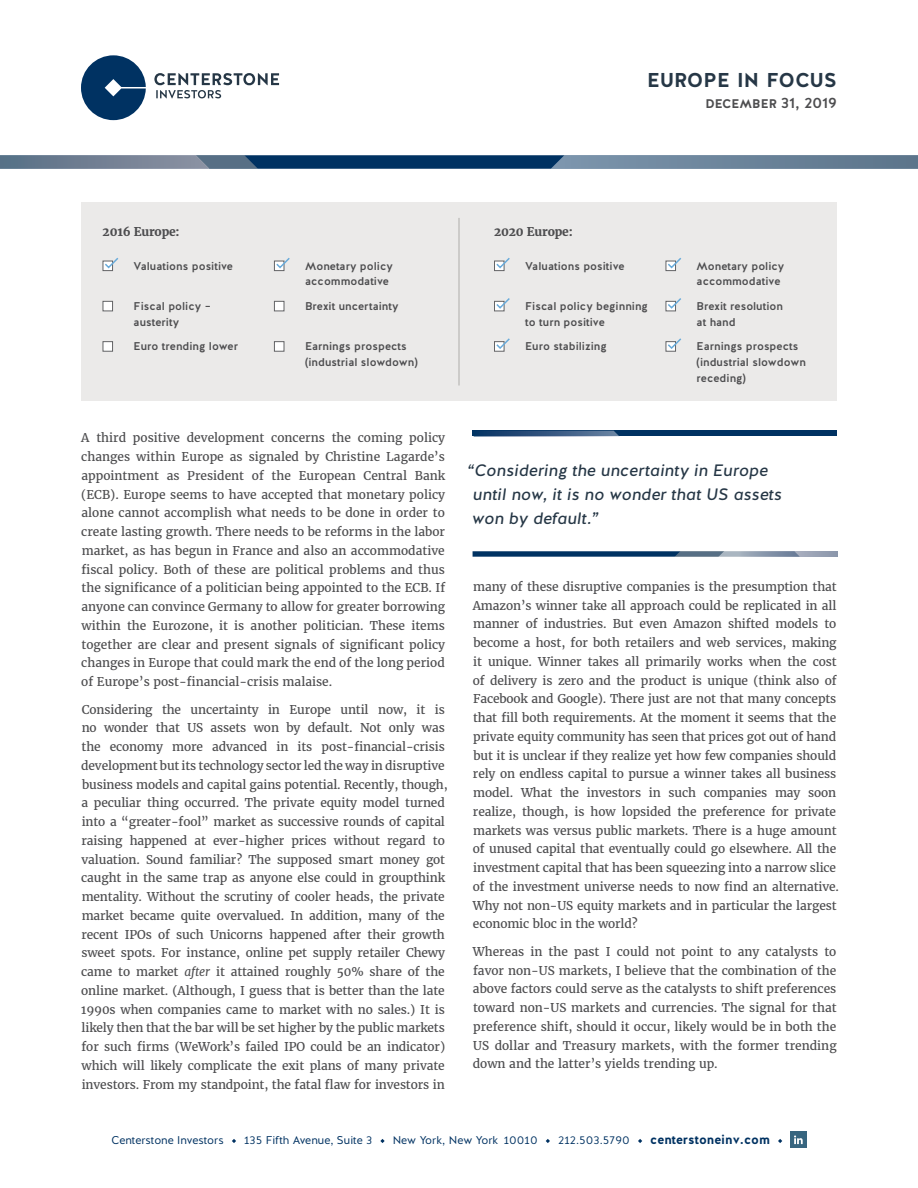
<style>
.page{position:relative;width:918px;height:1188px;background:#fff}
.page>*{position:absolute;margin:0;border:0;box-sizing:border-box;transform-origin:0 0}
._1A_Head_16_18{font:24px "Halis GR S Medium";color:#263746}
._4B_Callout_11_16{font:italic 16.5px/24px "Halis GR";color:#263746}
._2A_Body_Intro_10_14{font:15px "Halis GR S Medium";color:#4d4d4f}
.t1{font:700 12.75px "Halis GR";color:#003262}
._2B_Body_8_12_5{font:12px/18.8px "Merriweather";letter-spacing:-.01em;color:#4d4d4f;text-align:justify}
._2B_Body_8_12_5-2{font:700 12px "Merriweather";letter-spacing:-.015em;color:#4d4d4f}
._3A_Sidebar_7_5_10_5{font:500 11.25px/15.8px "Halis GR";color:#4d4d4f}
.t2{font:11.25px "Halis GR";color:#003262}
.s1{font-style:italic}
</style>
<div class="page">
<svg style="left:232px;top:1139px;width:4px;height:4px"></svg>
<svg style="left:380px;top:1139px;width:5px;height:4px"></svg>
<svg style="left:546px;top:1139px;width:4px;height:4px"></svg>
<svg style="left:638px;top:1139px;width:4px;height:4px"></svg>
<svg style="left:778px;top:1139px;width:4px;height:4px"></svg>
<div style="left:790px;top:1132px;width:17px;height:16px;background:#37657f"></div>
<svg style="left:794px;top:1135px;width:9px;height:9px"></svg>
<svg style="left:0;top:155px;width:918px;height:14px;background:#4c6a88"></svg>
<div style="left:81px;top:55px;width:65px;height:65px;background:#003262;border-radius:32px"></div>
<svg style="left:154px;top:73px;width:125px;height:25px"></svg>
<div style="left:473px;top:431px;width:364px;height:5px;background:#003262"></div>
<svg style="left:483px;top:431px;width:136px;height:5px"></svg>
<svg style="left:473px;top:551px;width:364px;height:6px;background:#496989"></svg>
<div style="left:81px;top:202px;width:756px;height:199px;background:#ebeae9"></div>
<div style="left:274px;top:261px;width:10px;height:10px;background:#6d6e70"></div>
<div style="left:103px;top:301px;width:10px;height:10px;background:#fff;border:1px solid #636466"></div>
<div style="left:274px;top:301px;width:10px;height:10px;background:#fff;border:1px solid #636466"></div>
<div style="left:103px;top:341px;width:10px;height:11px;background:#fff;border:1px solid #636466"></div>
<div style="left:274px;top:341px;width:10px;height:11px;background:#fff;border:1px solid #636466"></div>
<svg style="left:494px;top:261px;width:10px;height:10px"></svg>
<svg style="left:494px;top:301px;width:10px;height:10px"></svg>
<svg style="left:494px;top:341px;width:10px;height:11px"></svg>
<svg style="left:666px;top:350px;width:10px;height:2px"></svg>
<svg style="left:103px;top:257px;width:16px;height:13px"></svg>
<svg style="left:275px;top:257px;width:15px;height:13px"></svg>
<svg style="left:495px;top:257px;width:15px;height:13px"></svg>
<svg style="left:666px;top:257px;width:16px;height:13px"></svg>
<svg style="left:495px;top:298px;width:15px;height:12px"></svg>
<svg style="left:666px;top:298px;width:15px;height:12px"></svg>
<svg style="left:495px;top:338px;width:15px;height:12px"></svg>
<svg style="left:666px;top:338px;width:16px;height:12px"></svg>
<hr style="left:459px;top:218px;width:1px;height:168px;background:#afaeaa">
<p class="_1A_Head_16_18" style="left:647px;top:63px;width:191px">EUROPE IN FOCUS</p>
<p class="_2A_Body_Intro_10_14" style="left:705px;top:93px;width:133px">DECEMBER 31, 2019</p>
<p class="_2B_Body_8_12_5-2" style="left:103px;top:224px;width:79px">2016 Europe:</p>
<p class="_3A_Sidebar_7_5_10_5" style="left:134px;top:258px;width:101px">Valuations positive</p>
<p class="_3A_Sidebar_7_5_10_5" style="left:305px;top:258px;width:89px">Monetary policy accommodative</p>
<p class="_3A_Sidebar_7_5_10_5" style="left:134px;top:298px;width:79px">Fiscal policy – austerity</p>
<p class="_3A_Sidebar_7_5_10_5" style="left:305px;top:298px;width:95px">Brexit uncertainty</p>
<p class="_3A_Sidebar_7_5_10_5" style="left:134px;top:339px;width:106px">Euro trending lower</p>
<p class="_3A_Sidebar_7_5_10_5" style="left:305px;top:339px;width:114px">Earnings prospects (industrial slowdown)</p>
<p class="_2B_Body_8_12_5" style="left:81px;top:429px;width:366px">A third positive development concerns the coming policy changes within Europe as signaled by Christine Lagarde’s appointment as President of the European Central Bank (ECB). Europe seems to have accepted that monetary policy alone cannot accomplish what needs to be done in order to create lasting growth. There needs to be reforms in the labor market, as has begun in France and also an accommodative fiscal policy. Both of these are political problems and thus the significance of a politician being appointed to the ECB. If anyone can convince Germany to allow for greater borrowing within the Eurozone, it is another politician. These items together are clear and present signals of significant policy changes in Europe that could mark the end of the long period of Europe’s post-financial-crisis malaise.</p>
<p class="_2B_Body_8_12_5" style="left:81px;top:700px;width:368px;text-align:left">Considering the uncertainty in Europe until now, it is no wonder that US assets won by default. Not only was the economy more advanced in its post-financial-crisis development but its technology sector led the way in disruptive business models and capital gains potential. Recently, though, a peculiar thing occurred. The private equity model turned into a “greater-fool” market as successive rounds of capital raising happened at ever-higher prices without regard to valuation. Sound familiar? The supposed smart money got caught in the same trap as anyone else could in groupthink mentality. Without the scrutiny of cooler heads, the private market became quite overvalued. In addition, many of the recent IPOs of such Unicorns happened after their growth sweet spots. For instance, online pet supply retailer Chewy came to market <span class="s1">after</span> it attained roughly 50% share of the online market. (Although, I guess that is better than the late 1990s when companies came to market with no sales.) It is likely then that the bar will be set higher by the public markets for such firms (WeWork’s failed IPO could be an indicator) which will likely complicate the exit plans of many private investors. From my standpoint, the fatal flaw for investors in</p>
<p class="_2B_Body_8_12_5-2" style="left:494px;top:224px;width:80px">2020 Europe:</p>
<p class="_3A_Sidebar_7_5_10_5" style="left:525px;top:258px;width:101px">Valuations positive</p>
<p class="_3A_Sidebar_7_5_10_5" style="left:697px;top:258px;width:89px">Monetary policy accommodative</p>
<p class="_3A_Sidebar_7_5_10_5" style="left:525px;top:298px;width:124px">Fiscal policy beginning to turn positive</p>
<p class="_3A_Sidebar_7_5_10_5" style="left:697px;top:298px;width:88px">Brexit resolution at hand</p>
<p class="_3A_Sidebar_7_5_10_5" style="left:525px;top:339px;width:83px">Euro stabilizing</p>
<p class="_3A_Sidebar_7_5_10_5" style="left:697px;top:339px;width:111px">Earnings prospects (industrial slowdown receding)</p>
<p class="_4B_Callout_11_16" style="left:467px;top:459px;width:316px">“Considering the uncertainty in Europe until now, it is no wonder that US assets won by default.”</p>
<p class="_2B_Body_8_12_5" style="left:473px;top:577px;width:368px;text-align:left">many of these disruptive companies is the presumption that Amazon’s winner take all approach could be replicated in all manner of industries. But even Amazon shifted models to become a host, for both retailers and web services, making it unique. Winner takes all primarily works when the cost of delivery is zero and the product is unique (think also of Facebook and Google). There just are not that many concepts that fill both requirements. At the moment it seems that the private equity community has seen that prices got out of hand but it is unclear if they realize yet how few companies should rely on endless capital to pursue a winner takes all business model. What the investors in such companies may soon realize, though, is how lopsided the preference for private markets was versus public markets. There is a huge amount of unused capital that eventually could go elsewhere. All the investment capital that has been squeezing into a narrow slice of the investment universe needs to now find an alternative.<br>Why not non-US equity markets and in particular the largest economic bloc in the world?</p>
<p class="_2B_Body_8_12_5" style="left:473px;top:942px;width:365px">Whereas in the past I could not point to any catalysts to favor non-US markets, I believe that the combination of the above factors could serve as the catalysts to shift preferences toward non-US markets and currencies. The signal for that preference shift, should it occur, likely would be in both the US dollar and Treasury markets, with the former trending down and the latter’s yields trending up.</p>
<p class="t2" style="left:111px;top:1133px;width:114px">Centerstone Investors</p>
<p class="t2" style="left:244px;top:1133px;width:130px">135 Fifth Avenue, Suite 3</p>
<p class="t2" style="left:393px;top:1133px;width:146px">New York, New York 10010</p>
<p class="t2" style="left:558px;top:1133px;width:73px">212.503.5790</p>
<p class="t1" style="left:650px;top:1132px;width:121px">centerstoneinv.com</p>
</div>
